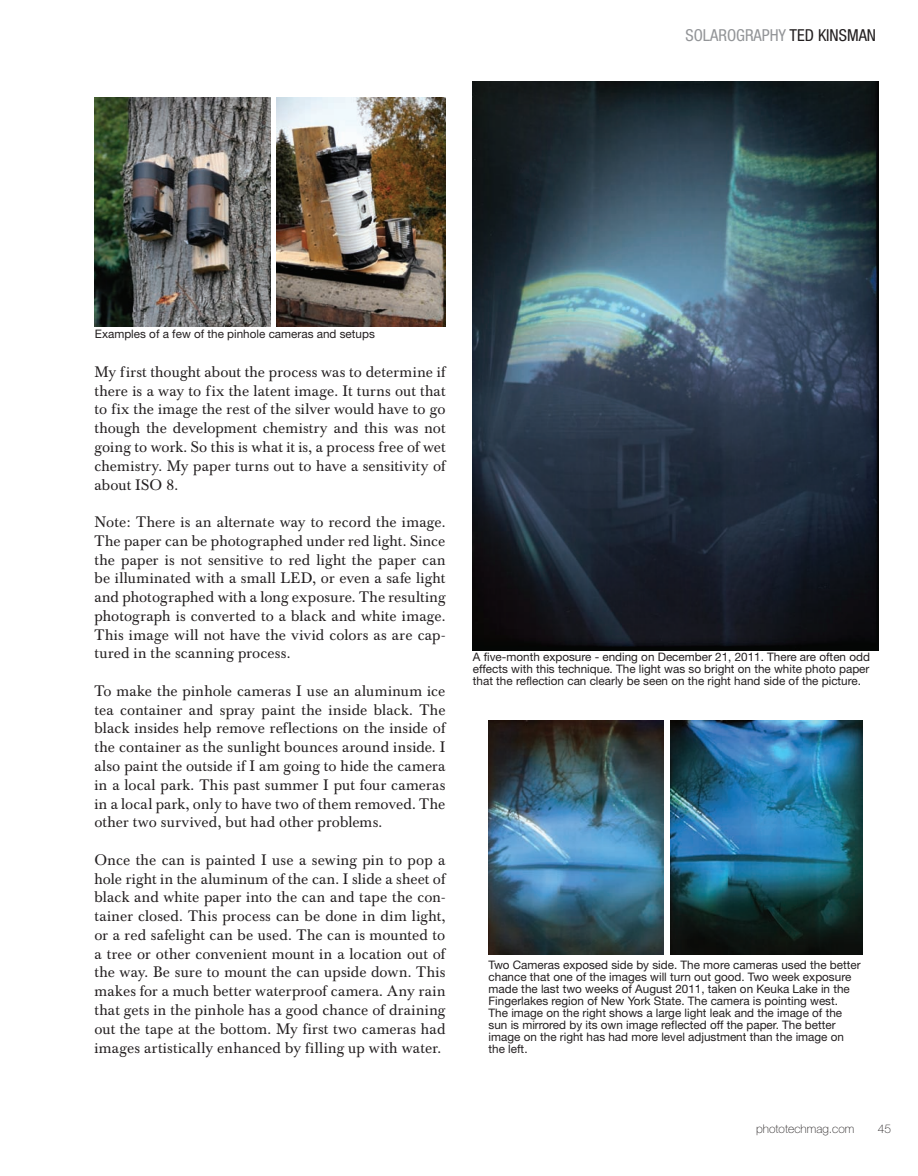
<style>
.page{position:relative;width:918px;height:1176px;background:#fff}
.page>*{position:absolute;margin:0;border:0;box-sizing:border-box;transform-origin:0 0}
.t1{font:condensed 16.5px "Helvetica Neue";color:#939598}
.t2{font:15px/18.8px "Baskerville BE";letter-spacing:.01em;color:#231f20;text-align:justify}
.t3{font:100 12px "Helvetica Neue";color:#231f20}
.t4{font:11.7px/12px "Helvetica Neue East A";color:#231f20}
.s1{color:#231f20}
</style>
<div class="page">
<img style="left:277px;top:97px;width:169px;height:229px">
<img style="left:94px;top:97px;width:176px;height:229px">
<img style="left:472px;top:81px;width:407px;height:568px">
<img style="left:489px;top:720px;width:175px;height:234px">
<img style="left:671px;top:720px;width:191px;height:234px">
<p class="t1" style="left:685px;top:25px;width:192px">SOLAROGRAPHY <span class="s1">TED KINSMAN</span></p>
<p class="t4" style="left:95px;top:328px;width:281px">Examples of a few of the pinhole cameras and setups</p>
<p class="t2" style="left:94px;top:363px;width:353px">My first thought about the process was to determine if there is a way to fix the latent image. It turns out that to fix the image the rest of the silver would have to go though the development chemistry and this was not going to work. So this is what it is, a process free of wet chemistry. My paper turns out to have a sensitivity of about ISO 8.</p>
<p class="t2" style="left:94px;top:513px;width:353px">Note: There is an alternate way to record the image.<br>The paper can be photographed under red light. Since the paper is not sensitive to red light the paper can be illuminated with a small LED, or even a safe light and photographed with a long exposure. The resulting photograph is converted to a black and white image.<br>This image will not have the vivid colors as are cap&shy;tured in the scanning process.</p>
<p class="t2" style="left:94px;top:681px;width:353px">To make the pinhole cameras I use an aluminum ice tea container and spray paint the inside black. The black insides help remove reflections on the inside of the container as the sunlight bounces around inside. I also paint the outside if I am going to hide the camera in a local park. This past summer I put four cameras in a local park, only to have two of them removed. The other two survived, but had other problems.</p>
<p class="t2" style="left:94px;top:850px;width:353px">Once the can is painted I use a sewing pin to pop a hole right in the aluminum of the can. I slide a sheet of</p>
<p class="t2" style="left:94px;top:888px;width:353px">black and white paper into the can and tape the con&shy;tainer closed. This process can be done in dim light, or a red safelight can be used. The can is mounted to a tree or other convenient mount in a location out of the way. Be sure to mount the can upside down. This makes for a much better waterproof camera. Any rain that gets in the pinhole has a good chance of draining out the tape at the bottom. My first two cameras had images artistically enhanced by filling up with water.</p>
<p class="t4" style="left:473px;top:650px;width:399px;text-align:justify">A five-month exposure - ending on December 21, 2011. There are often odd effects with this technique. The light was so bright on the white photo paper that the reflection can clearly be seen on the right hand side of the picture.</p>
<p class="t4" style="left:489px;top:958px;width:374px">Two Cameras exposed side by side. The more cameras used the better chance that one of the images will turn out good. Two week exposure made the last two weeks of August 2011, taken on Keuka Lake in the Fingerlakes region of New York State. The camera is pointing west.<br>The image on the right shows a large light leak and the image of the sun is mirrored by its own image reflected off the paper. The better image on the right has had more level adjustment than the image on the left.</p>
<p class="t3" style="left:756px;top:1121px;width:100px">phototechmag.com</p>
<p class="t3" style="left:878px;top:1121px;width:15px">45</p>
</div>
